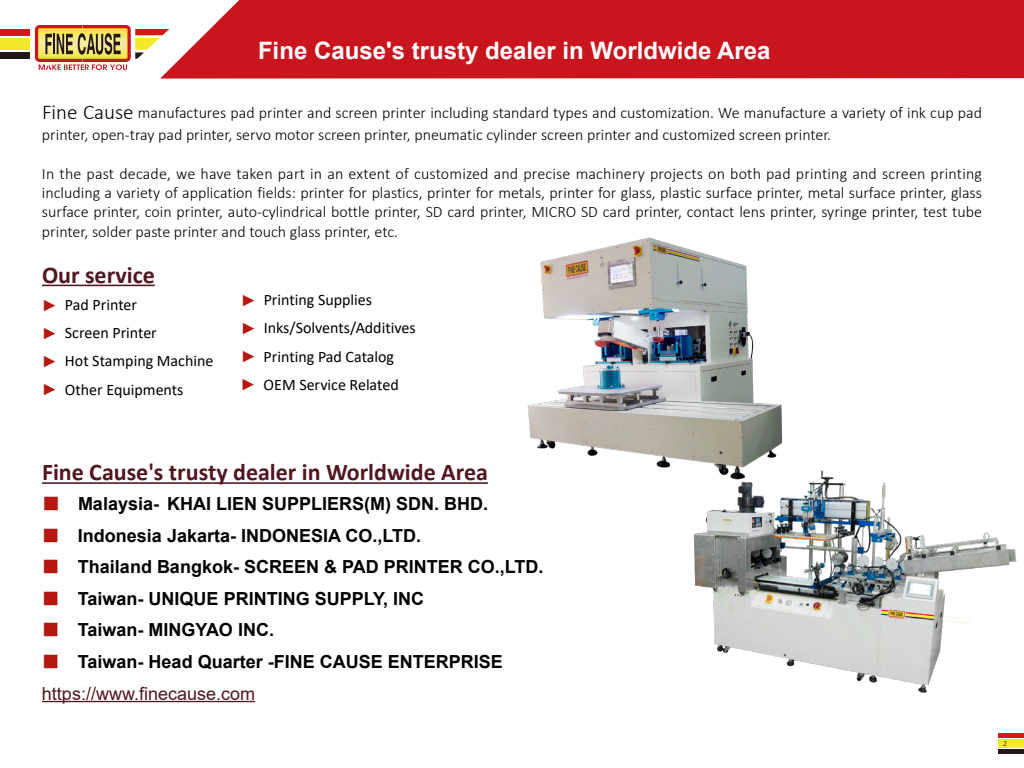
<style>
.page{position:relative;width:1024px;height:768px;background:#fff}
.page>*{position:absolute;margin:0;border:0;box-sizing:border-box;transform-origin:0 0}
.t1{font:700 24px "Calibri";color:#51161f}
.t2{font:700 24px "Arial";color:#fff}
.t3{font:700 18px/31.6px "Arial";color:#000}
.t4{font:300 16px/19.5px "Calibri";color:#000}
.t5{font:16px/28.2px "Calibri";color:#000}
.t6{font:300 8px "Calibri";color:#000}
.s1{font-size:21px}
.s2{font-family:"Arial";color:#b31811}
.s3{font-family:"DF Hei Std W3";font-weight:400;color:#b31811}
.s4{font-weight:400;color:#51161f}
</style>
<div class="page">
<div style="left:0;top:38px;width:30px;height:12px;background:#f5e829"></div>
<div style="left:0;top:52px;width:30px;height:7px;background:#231815"></div>
<div style="left:0;top:29px;width:30px;height:6px;background:#d71718"></div>
<svg style="left:35px;top:25px;width:125px;height:45px"></svg>
<div style="left:160px;top:0;width:864px;height:79px;background:#c9151d"></div>
<div style="left:998px;top:739px;width:26px;height:8px;background:#f6e928"></div>
<hr style="left:998px;top:749px;width:26px;height:4px;background:#231815">
<hr style="left:42px;top:482px;width:446px;height:2px;background:#51161f">
<hr style="left:42px;top:701px;width:213px;height:1px;background:#51161f">
<img style="left:693px;top:470px;width:331px;height:268px">
<img style="left:527px;top:237px;width:269px;height:275px">
<hr style="left:42px;top:285px;width:113px;height:1px;background:#51161f">
<h1 class="t2" style="left:258px;top:33px;width:514px">Fine Cause's trusty dealer in Worldwide Area</h1>
<p class="t4" style="left:42px;top:101px;width:942px;line-height:22.7px"><span class="s1">Fine Cause</span> manufactures pad printer and screen printer including standard types and customization. We manufacture a variety of ink cup pad printer, open-tray pad printer, servo motor screen printer, pneumatic cylinder screen printer and customized screen printer.</p>
<p class="t4" style="left:42px;top:163px;width:942px;text-align:justify">In the past decade, we have taken part in an extent of customized and precise machinery projects on both pad printing and screen printing including a variety of application fields: printer for plastics, printer for metals, printer for glass, plastic surface printer, metal surface printer, glass surface printer, coin printer, auto-cylindrical bottle printer, SD card printer, MICRO SD card printer, contact lens printer, syringe printer, test tube printer, solder paste printer and touch glass printer, etc.</p>
<h1 class="t1" style="left:42px;top:258px;width:114px">Our service</h1>
<p class="t5" style="left:42px;top:290px;width:173px"><span class="s2">►</span> Pad Printer<br><span class="s2">►</span> Screen Printer<br><span class="s2">►</span> Hot Stamping Machine <span class="s2">►</span> Other Equipments</p>
<p class="t5" style="left:241px;top:285px;width:177px"><span class="s2">►</span> Printing Supplies<br><span class="s2">►</span> Inks/Solvents/Additives <span class="s2">►</span> Printing Pad Catalog<br><span class="s2">►</span> OEM Service Related</p>
<h1 class="t1" style="left:42px;top:455px;width:447px">Fine Cause's trusty dealer in Worldwide Area</h1>
<p class="t3" style="left:42px;top:488px;width:448px"><span class="s3">■</span> Malaysia- KHAI LIEN SUPPLIERS(M) SDN. BHD.</p>
<p class="t3" style="left:42px;top:520px;width:381px"><span class="s3">■</span> Indonesia Jakarta- INDONESIA CO.,LTD.</p>
<p class="t3" style="left:42px;top:551px;width:503px"><span class="s3">■</span> Thailand Bangkok- SCREEN &amp; PAD PRINTER CO.,LTD.</p>
<p class="t3" style="left:42px;top:583px;width:384px"><span class="s3">■</span> Taiwan- UNIQUE PRINTING SUPPLY, INC</p>
<p class="t3" style="left:42px;top:615px;width:234px"><span class="s3">■</span> Taiwan- MINGYAO INC.</p>
<p class="t3" style="left:42px;top:646px;width:462px"><span class="s3">■</span> Taiwan- Head Quarter -FINE CAUSE ENTERPRISE <span class="s4">https://www.finecause.com</span></p>
<p class="t6" style="left:1003px;top:738px;width:6px">2</p>
</div>
